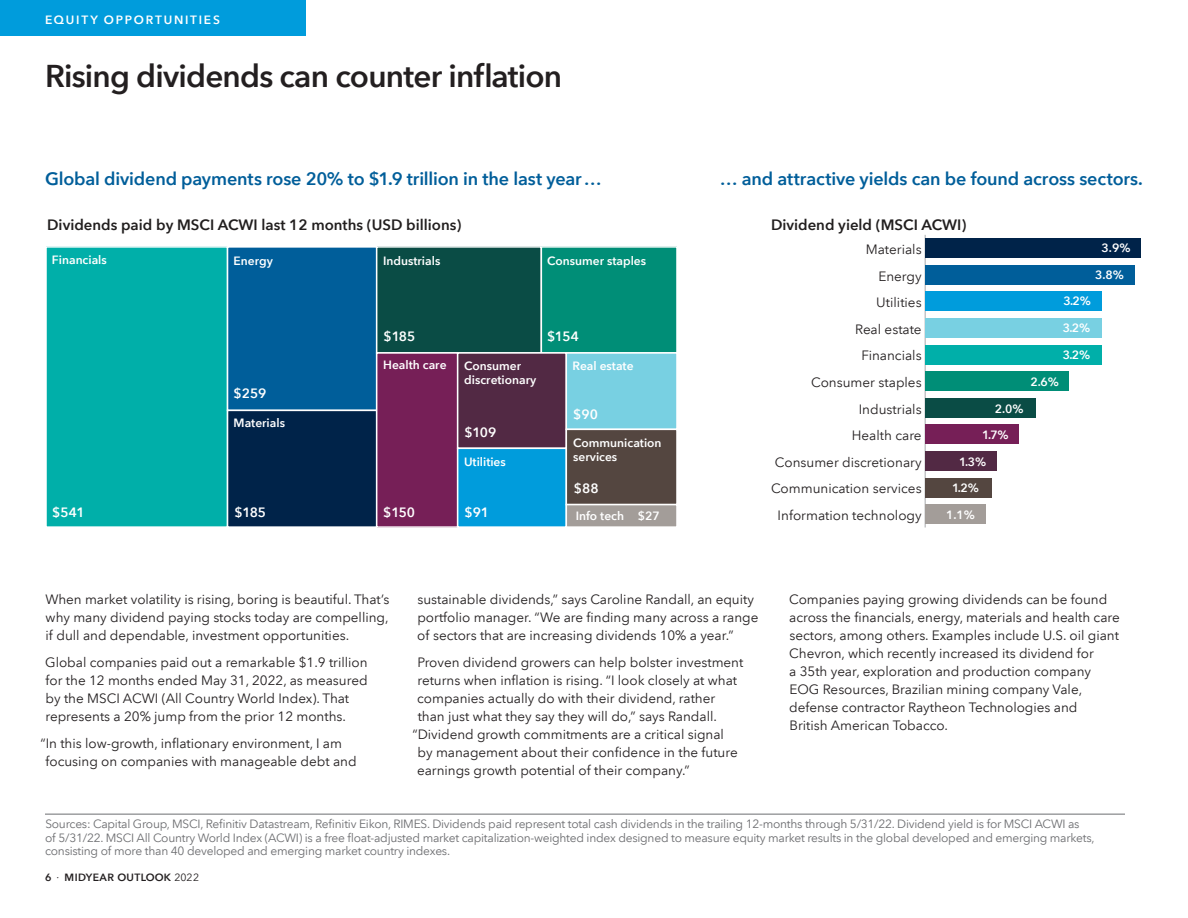
<style>
.page{position:relative;width:1188px;height:918px;background:#fff}
.page>*{position:absolute;margin:0;border:0;box-sizing:border-box;transform-origin:0 0}
.t1{font:600 31.5px "Avenir Next LT Com";letter-spacing:-.025em;color:#231f20}
.t2{font:600 18px "Avenir Next LT Com";letter-spacing:-.01em;color:#005e9a}
.t3{font:600 15px "Avenir Next LT Com";color:#211e1e}
.t4{font:13.5px/18px "Avenir Next LT Com";color:#231f20}
.t5{font:600 13.5px "Avenir Next LT Com";color:#fff}
.t6{font:12px/13.5px "Avenir Next LT Com";letter-spacing:-.02em;color:#6c6d70}
.t7{font:600 12px/26.2px "Avenir Next LT Com";color:#fff}
.t8{font:600 12px "Avenir Next LT Com";letter-spacing:.145em;color:#fff}
.t9{font:600 10.5px "Avenir Next LT Com";letter-spacing:.03em;color:#231f20}
.s1{font-weight:400}
</style>
<div class="page">
<div style="left:0;top:0;width:306px;height:36px;background:#009cdc"></div>
<hr style="left:45px;top:814px;width:1080px;height:1px;background:#6c6d70">
<hr style="left:925px;top:235px;width:1px;height:293px;background:#a8a9ad">
<div style="left:925px;top:239px;width:215px;height:19px;background:#002349"></div>
<div style="left:925px;top:265px;width:210px;height:19px;background:#005e9a"></div>
<div style="left:925px;top:292px;width:177px;height:19px;background:#009cdc"></div>
<div style="left:925px;top:318px;width:177px;height:20px;background:#78d0e2"></div>
<div style="left:925px;top:345px;width:177px;height:19px;background:#00afa9"></div>
<div style="left:925px;top:372px;width:144px;height:19px;background:#008e77"></div>
<div style="left:925px;top:398px;width:110px;height:19px;background:#0a4c45"></div>
<div style="left:925px;top:425px;width:94px;height:19px;background:#761f57"></div>
<div style="left:925px;top:451px;width:72px;height:20px;background:#522944"></div>
<div style="left:925px;top:478px;width:66px;height:19px;background:#544640"></div>
<div style="left:925px;top:505px;width:61px;height:19px;background:#a39d99"></div>
<div style="left:46px;top:247px;width:182px;height:280px;background:#00afa9"></div>
<div style="left:45px;top:246px;width:183px;height:282px;border:2px solid #fff"></div>
<div style="left:228px;top:247px;width:149px;height:163px;background:#005e9a"></div>
<div style="left:227px;top:246px;width:150px;height:165px;border:2px solid #fff"></div>
<div style="left:228px;top:410px;width:149px;height:117px;background:#002349"></div>
<div style="left:227px;top:410px;width:150px;height:118px;border:2px solid #fff"></div>
<div style="left:377px;top:247px;width:164px;height:106px;background:#0a4c45"></div>
<div style="left:376px;top:246px;width:166px;height:108px;border:2px solid #fff"></div>
<div style="left:541px;top:247px;width:136px;height:106px;background:#008e77"></div>
<div style="left:541px;top:246px;width:137px;height:108px;border:2px solid #fff"></div>
<div style="left:377px;top:353px;width:81px;height:174px;background:#761f57"></div>
<div style="left:376px;top:352px;width:82px;height:176px;border:2px solid #fff"></div>
<div style="left:458px;top:353px;width:108px;height:95px;background:#522944"></div>
<div style="left:457px;top:352px;width:110px;height:97px;border:2px solid #fff"></div>
<div style="left:458px;top:448px;width:108px;height:79px;background:#009cdc"></div>
<div style="left:457px;top:448px;width:110px;height:80px;border:2px solid #fff"></div>
<div style="left:566px;top:353px;width:111px;height:76px;background:#78d0e2"></div>
<div style="left:566px;top:352px;width:112px;height:78px;border:2px solid #fff"></div>
<div style="left:566px;top:429px;width:111px;height:76px;background:#544640"></div>
<div style="left:566px;top:429px;width:112px;height:76px;border:2px solid #fff"></div>
<div style="left:566px;top:505px;width:111px;height:22px;background:#a39d99"></div>
<div style="left:566px;top:504px;width:112px;height:24px;border:2px solid #fff"></div>
<p class="t8" style="left:45px;top:13px;width:177px">EQUITY OPPORTUNITIES</p>
<h1 class="t1" style="left:45px;top:57px;width:519px">Rising dividends can counter inflation</h1>
<h2 class="t2" style="left:45px;top:167px;width:558px">Global dividend payments rose 20% to $1.9 trillion in the last year …</h2>
<h2 class="t2" style="left:720px;top:167px;width:425px">… and attractive yields can be found across sectors.</h2>
<p class="t3" style="left:47px;top:216px;width:416px">Dividends paid by MSCI ACWI last 12 months (USD billions)</p>
<p class="t3" style="left:771px;top:216px;width:197px">Dividend yield (MSCI ACWI)</p>
<p class="t7" style="left:52px;top:247px;width:56px">Financials</p>
<p class="t7" style="left:234px;top:248px;width:41px">Energy</p>
<p class="t7" style="left:383px;top:248px;width:59px">Industrials</p>
<p class="t7" style="left:547px;top:248px;width:100px">Consumer staples</p>
<p class="t5" style="left:384px;top:329px;width:33px">$185</p>
<p class="t5" style="left:547px;top:328px;width:33px">$154</p>
<p class="t5" style="left:52px;top:504px;width:34px">$541</p>
<p class="t5" style="left:234px;top:385px;width:34px">$259</p>
<p class="t7" style="left:234px;top:409px;width:53px">Materials</p>
<p class="t5" style="left:234px;top:504px;width:33px">$185</p>
<p class="t7" style="left:383px;top:352px;width:65px">Health care</p>
<p class="t5" style="left:383px;top:504px;width:33px">$150</p>
<p class="t7" style="left:464px;top:358px;width:73px;line-height:14.4px">Consumer discretionary</p>
<p class="t5" style="left:464px;top:424px;width:34px">$109</p>
<p class="t7" style="left:464px;top:448px;width:43px">Utilities</p>
<p class="t5" style="left:464px;top:504px;width:26px">$91</p>
<p class="t7" style="left:573px;top:352px;width:63px">Real estate</p>
<p class="t5" style="left:573px;top:406px;width:26px">$90</p>
<p class="t7" style="left:573px;top:435px;width:90px;line-height:14.4px">Communication services</p>
<p class="t5" style="left:574px;top:480px;width:26px">$88</p>
<p class="t7" style="left:576px;top:502px;width:85px">Info tech $27</p>
<p class="t4" style="left:866px;top:240px;width:57px">Materials</p>
<p class="t7" style="left:1102px;top:235px;width:30px">3.9%</p>
<p class="t7" style="left:1095px;top:262px;width:30px">3.8%</p>
<p class="t7" style="left:1064px;top:288px;width:29px">3.2%</p>
<p class="t7" style="left:1063px;top:315px;width:29px">3.2%</p>
<p class="t7" style="left:1063px;top:342px;width:29px">3.2%</p>
<p class="t7" style="left:1031px;top:368px;width:30px">2.6%</p>
<p class="t7" style="left:982px;top:395px;width:43px;text-indent:13px">2.0%<br>1.7%</p>
<p class="t7" style="left:959px;top:448px;width:29px">1.3%</p>
<p class="t7" style="left:946px;top:475px;width:34px;text-align:center">1.2%<br>1.1%</p>
<p class="t4" style="left:878px;top:267px;width:45px">Energy</p>
<p class="t4" style="left:876px;top:293px;width:47px">Utilities</p>
<p class="t4" style="left:855px;top:320px;width:68px">Real estate</p>
<p class="t4" style="left:861px;top:347px;width:62px">Financials</p>
<p class="t4" style="left:811px;top:373px;width:112px">Consumer staples</p>
<p class="t4" style="left:859px;top:400px;width:64px">Industrials</p>
<p class="t4" style="left:852px;top:427px;width:71px">Health care</p>
<p class="t4" style="left:775px;top:453px;width:148px">Consumer discretionary</p>
<p class="t4" style="left:771px;top:480px;width:152px">Communication services</p>
<p class="t4" style="left:778px;top:506px;width:146px">Information technology</p>
<p class="t4" style="left:45px;top:591px;width:346px;text-align:justify">When market volatility is rising, boring is beautiful. That’s why many dividend paying stocks today are compelling, if dull and dependable, investment opportunities.</p>
<p class="t4" style="left:45px;top:654px;width:324px">Global companies paid out a remarkable $1.9 trillion for the 12 months ended May 31, 2022, as measured by the MSCI ACWI (All Country World Index). That represents a 20% jump from the prior 12 months.</p>
<p class="t4" style="left:46px;top:734px;width:313px;text-indent:-5px">“In this low-growth, inflationary environment, I am focusing on companies with manageable debt and</p>
<p class="t4" style="left:417px;top:590px;width:343px">sustainable dividends,” says Caroline Randall, an equity portfolio manager. “We are finding many across a range of sectors that are increasing dividends 10% a year.”</p>
<p class="t4" style="left:418px;top:653px;width:327px">Proven dividend growers can help bolster investment</p>
<p class="t4" style="left:417px;top:671px;width:321px">returns when inflation is rising. “I look closely at what</p>
<p class="t4" style="left:417px;top:689px;width:300px">companies actually do with their dividend, rather</p>
<p class="t4" style="left:418px;top:707px;width:301px">than just what they say they will do,” says Randall.</p>
<p class="t4" style="left:413px;top:725px;width:313px">“Dividend growth commitments are a critical signal</p>
<p class="t4" style="left:418px;top:743px;width:322px">by management about their confidence in the future</p>
<p class="t4" style="left:417px;top:761px;width:274px">earnings growth potential of their company.”</p>
<p class="t4" style="left:789px;top:590px;width:332px">Companies paying growing dividends can be found across the financials, energy, materials and health care sectors, among others. Examples include U.S. oil giant Chevron, which recently increased its dividend for<br>a 35th year, exploration and production company EOG Resources, Brazilian mining company Vale, defense contractor Raytheon Technologies and<br>British American Tobacco.</p>
<p class="t6" style="left:45px;top:817px;width:1051px">Sources: Capital Group, MSCI, Refinitiv Datastream, Refinitiv Eikon, RIMES. Dividends paid represent total cash dividends in the trailing 12-months through 5/31/22. Dividend yield is for MSCI ACWI as<br>of 5/31/22. MSCI All Country World Index (ACWI) is a free float-adjusted market capitalization-weighted index designed to measure equity market results in the global developed and emerging markets, consisting of more than 40 developed and emerging market country indexes.</p>
<p class="t9" style="left:45px;top:870px;width:156px">6 <span class="s1">·</span> MIDYEAR OUTLOOK <span class="s1">2022</span></p>
</div>
